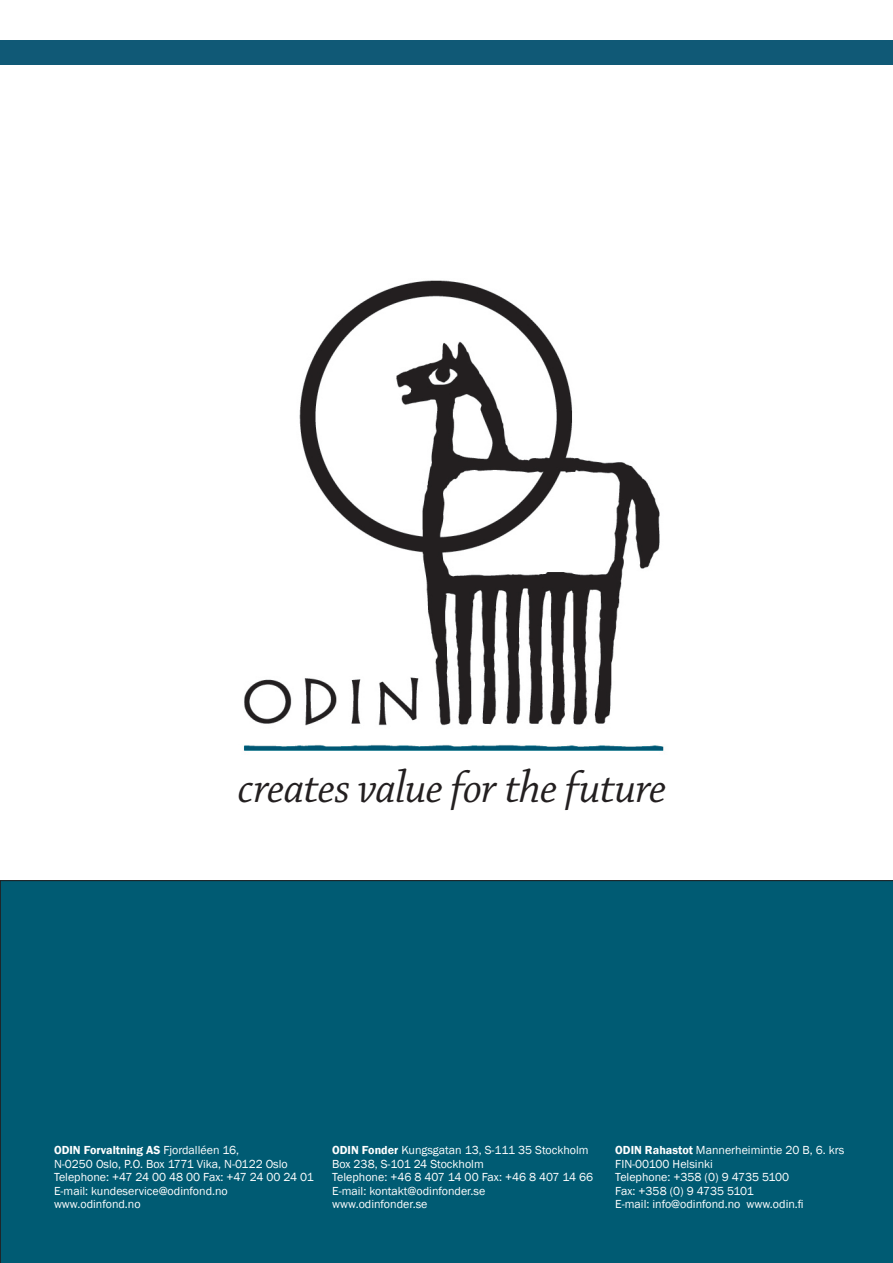
<style>
.page{position:relative;width:893px;height:1263px;background:#fff}
.page>*{position:absolute;margin:0;border:0;box-sizing:border-box;transform-origin:0 0}
.t1{font:48px "Chaparral Pro It Disp";color:#231f20}
.t2{font:12px/13.5px "Franklin Gothic";color:#fff}
.t3{font:600 12px "Franklin Gothic";color:#fff}
.s1{font-weight:400}
.s2{font-weight:600}
</style>
<div class="page">
<div style="left:0;top:880px;width:893px;height:383px;background:#005b73"></div>
<img style="left:243px;top:280px;width:421px;height:471px">
<div style="left:0;top:41px;width:893px;height:24px;background:#105976"></div>
<p class="t1" style="left:238px;top:762px;width:430px">creates value for the future</p>
<p class="t3" style="left:54px;top:1143px;width:187px">ODIN Forvaltning AS <span class="s1">Fjordalléen 16,</span></p>
<p class="t2" style="left:54px;top:1157px;width:235px">N-0250 Oslo, P.O. Box 1771 Vika, N-0122 Oslo</p>
<p class="t2" style="left:54px;top:1171px;width:261px">Telephone: +47 24 00 48 00 Fax: +47 24 00 24 01</p>
<p class="t2" style="left:54px;top:1184px;width:175px">E-mail: kundeservice@odinfond.no</p>
<p class="t2" style="left:54px;top:1198px;width:88px">www.odinfond.no</p>
<p class="t2" style="left:332px;top:1144px;width:258px"><span class="s2">ODIN Fonder</span> Kungsgatan 13, S-111 35 Stockholm</p>
<p class="t2" style="left:332px;top:1157px;width:153px">Box 238, S-101 24 Stockholm</p>
<p class="t2" style="left:332px;top:1171px;width:263px">Telephone: +46 8 407 14 00 Fax: +46 8 407 14 66<br>E-mail: kontakt@odinfonder.se</p>
<p class="t2" style="left:332px;top:1198px;width:97px">www.odinfonder.se</p>
<p class="t2" style="left:615px;top:1144px;width:231px"><span class="s2">ODIN Rahastot</span> Mannerheimintie 20 B, 6. krs<br>FIN-00100 Helsinki</p>
<p class="t2" style="left:615px;top:1171px;width:175px">Telephone: +358 (0) 9 4735 5100</p>
<p class="t2" style="left:615px;top:1184px;width:140px">Fax: +358 (0) 9 4735 5101</p>
<p class="t2" style="left:615px;top:1198px;width:190px">E-mail: info@odinfond.no www.odin.fi</p>
</div>
